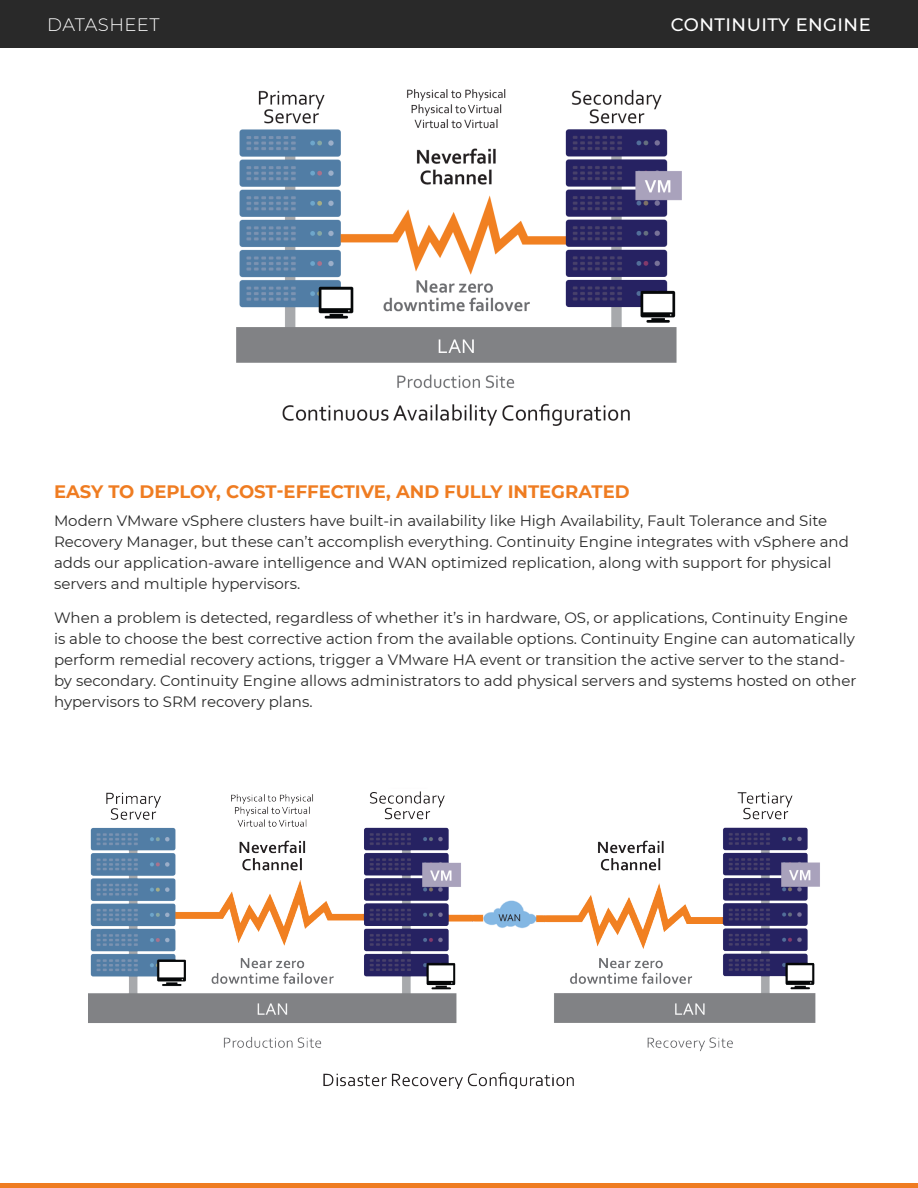
<style>
.page{position:relative;width:918px;height:1188px;background:#fff}
.page>*{position:absolute;margin:0;border:0;box-sizing:border-box;transform-origin:0 0}
.Paragraph_Title{font:700 18px "Montserrat";color:#ef7c21}
.t1{font:500 18px "Montserrat";letter-spacing:.025em;color:#fff}
.t2{font:300 18px "Montserrat";letter-spacing:.025em;color:#fff}
.Basic_Body_Text{font:15px/21px "Montserrat";color:#292929}
</style>
<div class="page">
<div style="left:0;top:0;width:918px;height:47px;background:#292929"></div>
<div style="left:0;top:1183px;width:918px;height:5px;background:#ef7c21"></div>
<img style="left:236px;top:90px;width:446px;height:336px">
<img style="left:88px;top:791px;width:732px;height:298px">
<p class="t2" style="left:47px;top:12px;width:114px">DATASHEET</p>
<p class="t1" style="left:671px;top:12px;width:201px">CONTINUITY ENGINE</p>
<p class="Paragraph_Title" style="left:54px;top:479px;width:577px">EASY TO DEPLOY, COST-EFFECTIVE, AND FULLY INTEGRATED</p>
<p class="Basic_Body_Text" style="left:54px;top:509px;width:796px">Modern VMware vSphere clusters have built-in availability like High Availability, Fault Tolerance and Site Recovery Manager, but these can’t accomplish everything. Continuity Engine integrates with vSphere and adds our application-aware intelligence and WAN optimized replication, along with support for physical servers and multiple hypervisors.</p>
<p class="Basic_Body_Text" style="left:54px;top:607px;width:804px">When a problem is detected, regardless of whether it’s in hardware, OS, or applications, Continuity Engine is able to choose the best corrective action from the available options. Continuity Engine can automatically perform remedial recovery actions, trigger a VMware HA event or transition the active server to the stand&shy;by secondary. Continuity Engine allows administrators to add physical servers and systems hosted on other hypervisors to SRM recovery plans.</p>
</div>
